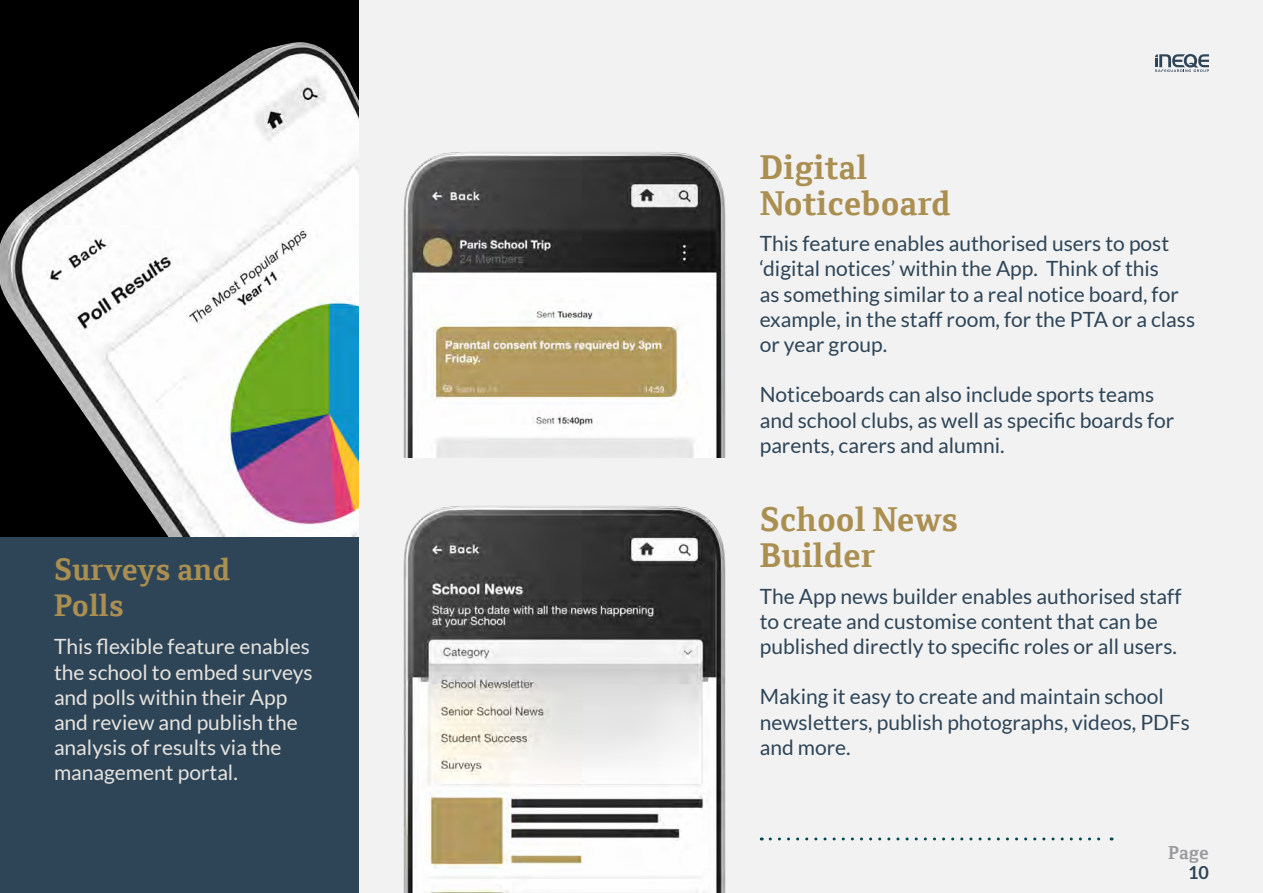
<style>
.page{position:relative;width:1263px;height:893px;background:#f2f2f2}
.page>*{position:absolute;margin:0;border:0;box-sizing:border-box;transform-origin:0 0}
.t1{font:700 33px/36px "Cordale";color:#aa8f50}
.t2{font:700 30px/36px "Cordale";color:#aa8f50}
.t3{font:21px/25.2px "Lato";color:#2e4558}
.t4{font:21px/25.2px "Lato";color:#e6e3de}
.t5{font:700 18px "Cordale";color:#9a9b9c}
.t6{font:700 18px "Lato";color:#2e4558}
</style>
<div class="page">
<svg style="left:1155px;top:54px;width:54px;height:18px"></svg>
<div style="left:0;top:0;width:359px;height:893px;background:#2e4558"></div>
<img style="left:403px;top:152px;width:323px;height:305px">
<div style="left:0;top:0;width:359px;height:537px;background:#000"></div>
<img style="left:0;top:42px;width:359px;height:495px">
<img style="left:403px;top:506px;width:323px;height:387px">
<svg style="left:770px;top:837px;width:342px;height:3px"></svg>
<h2 class="t2" style="left:54px;top:551px;width:178px">Surveys and<br>Polls</h2>
<p class="t4" style="left:54px;top:634px;width:260px">This flexible feature enables the school to embed surveys and polls within their App and review and publish the analysis of results via the management portal.</p>
<h1 class="t1" style="left:760px;top:149px;width:192px">Digital<br>Noticeboard</h1>
<p class="t3" style="left:760px;top:231px;width:437px">This feature enables authorised users to post ‘digital notices’ within the App. Think of this<br>as something similar to a real notice board, for example, in the staff room, for the PTA or a class or year group.</p>
<p class="t3" style="left:760px;top:382px;width:416px">Noticeboards can also include sports teams and school clubs, as well as specific boards for parents, carers and alumni.</p>
<h1 class="t1" style="left:760px;top:502px;width:200px">School News<br>Builder</h1>
<p class="t3" style="left:760px;top:583px;width:423px">The App news builder enables authorised staff to create and customise content that can be published directly to specific roles or all users.</p>
<p class="t3" style="left:760px;top:684px;width:432px">Making it easy to create and maintain school newsletters, publish photographs, videos, PDFs and more.</p>
<p class="t5" style="left:1168px;top:843px;width:42px">Page</p>
<p class="t6" style="left:1188px;top:862px;width:22px">10</p>
</div>
